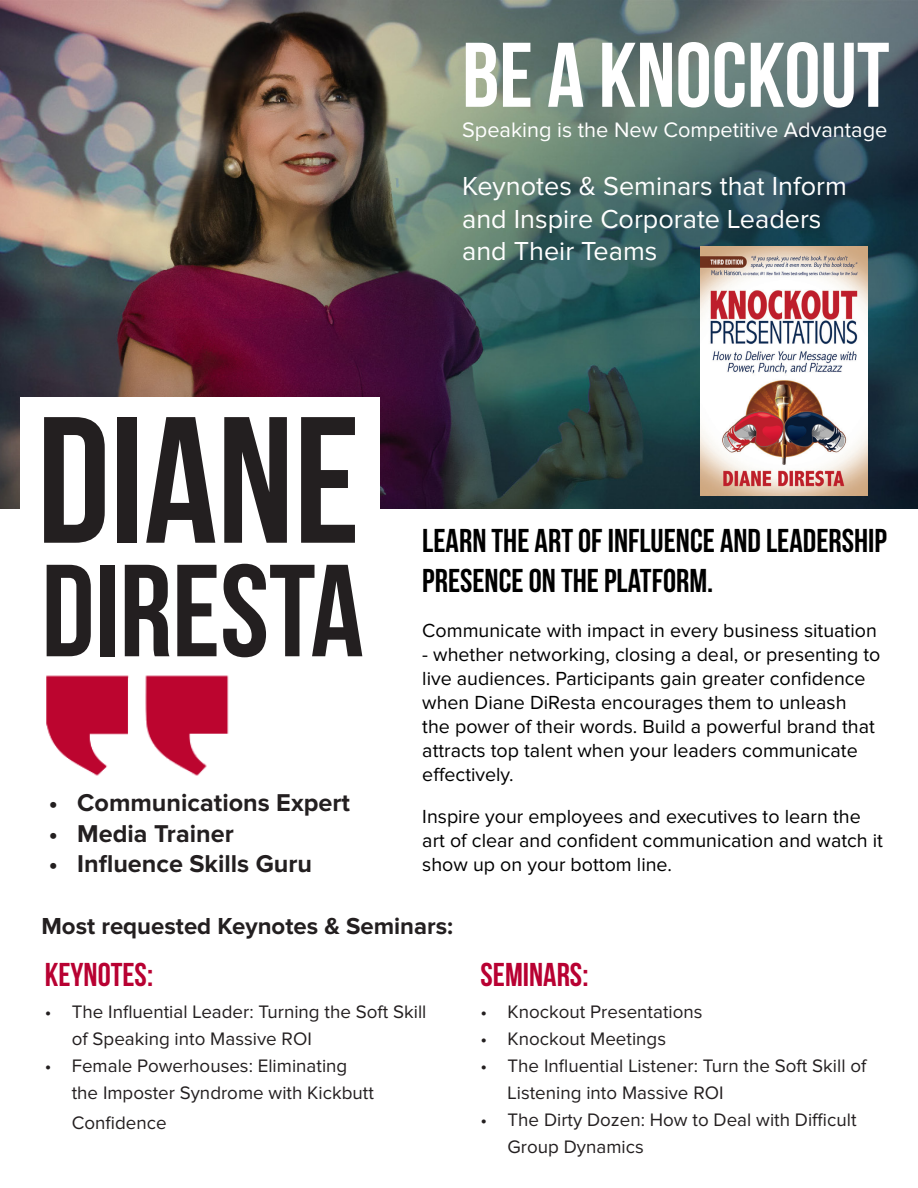
<style>
.page{position:relative;width:918px;height:1188px;background:#fff}
.page>*{position:absolute;margin:0;border:0;box-sizing:border-box;transform-origin:0 0}
.t1{font:179.55px "Bebas Neue";color:#231f20}
.t2{font:130.65px "Bebas Neue";color:#231f20}
.t3{font:91.5px "Bebas Neue";color:#fff}
.t4{font:33px/39.6px "Bebas Neue";color:#000}
.t5{font:33px "Bebas Neue";color:#b80132}
.t6{font:27px/32.4px "Proxima Nova";color:#fff}
.t7{font:700 25.2px "Proxima Nova";color:#231f20}
.t8{font:700 24px "Proxima Nova";color:#231f20}
.t9{font:21.75px "Proxima Nova";color:#fff}
.t10{font:19.65px/24px "Proxima Nova";color:#000}
.t11{font:18.75px/27px "Proxima Nova";color:#231f20}
</style>
<div class="page">
<img style="left:0;top:0;width:918px;height:508px">
<div style="left:20px;top:397px;width:360px;height:156px;background:#fff"></div>
<img style="left:46px;top:675px;width:183px;height:101px">
<img style="left:701px;top:247px;width:166px;height:249px">
<p class="t3" style="left:462px;top:25px;width:429px">BE A KNOCKOUT</p>
<p class="t9" style="left:462px;top:120px;width:427px">Speaking is the New Competitive Advantage</p>
<p class="t6" style="left:462px;top:171px;width:386px">Keynotes &amp; Seminars that Inform and Inspire Corporate Leaders and Their Teams</p>
<p class="t1" style="left:37px;top:382px;width:325px">DIANE</p>
<p class="t2" style="left:41px;top:539px;width:324px">DIRESTA</p>
<p class="t7" style="left:49px;top:788px;width:303px">• Communications Expert</p>
<p class="t7" style="left:49px;top:819px;width:186px">• Media Trainer</p>
<p class="t7" style="left:49px;top:849px;width:265px">• Influence Skills Guru</p>
<p class="t4" style="left:422px;top:520px;width:466px">LEARN THE ART OF INFLUENCE AND LEADERSHIP<br>PRESENCE ON THE PLATFORM.</p>
<p class="t10" style="left:422px;top:620px;width:456px">Communicate with impact in every business situation</p>
<p class="t10" style="left:422px;top:644px;width:460px">- whether networking, closing a deal, or presenting to live audiences. Participants gain greater confidence when Diane DiResta encourages them to unleash<br>the power of their words. Build a powerful brand that attracts top talent when your leaders communicate effectively.</p>
<p class="t10" style="left:422px;top:806px;width:462px">Inspire your employees and executives to learn the art of clear and confident communication and watch it show up on your bottom line.</p>
<p class="t8" style="left:41px;top:913px;width:413px">Most requested Keynotes &amp; Seminars:</p>
<p class="t5" style="left:45px;top:957px;width:110px">KEYNOTES:</p>
<p class="t11" style="left:72px;top:999px;width:356px;text-indent:-27px">• The Influential Leader: Turning the Soft Skill of Speaking into Massive ROI</p>
<p class="t11" style="left:72px;top:1053px;width:304px;text-indent:-27px">• Female Powerhouses: Eliminating the Imposter Syndrome with Kickbutt</p>
<p class="t11" style="left:72px;top:1110px;width:96px">Confidence</p>
<p class="t5" style="left:481px;top:957px;width:109px">SEMINARS:</p>
<p class="t11" style="left:481px;top:999px;width:223px">• Knockout Presentations</p>
<p class="t11" style="left:481px;top:1026px;width:187px">• Knockout Meetings</p>
<p class="t11" style="left:508px;top:1053px;width:360px;text-indent:-27px">• The Influential Listener: Turn the Soft Skill of<br>Listening into Massive ROI</p>
<p class="t11" style="left:508px;top:1107px;width:350px;text-indent:-27px">• The Dirty Dozen: How to Deal with Difficult<br>Group Dynamics</p>
</div>
